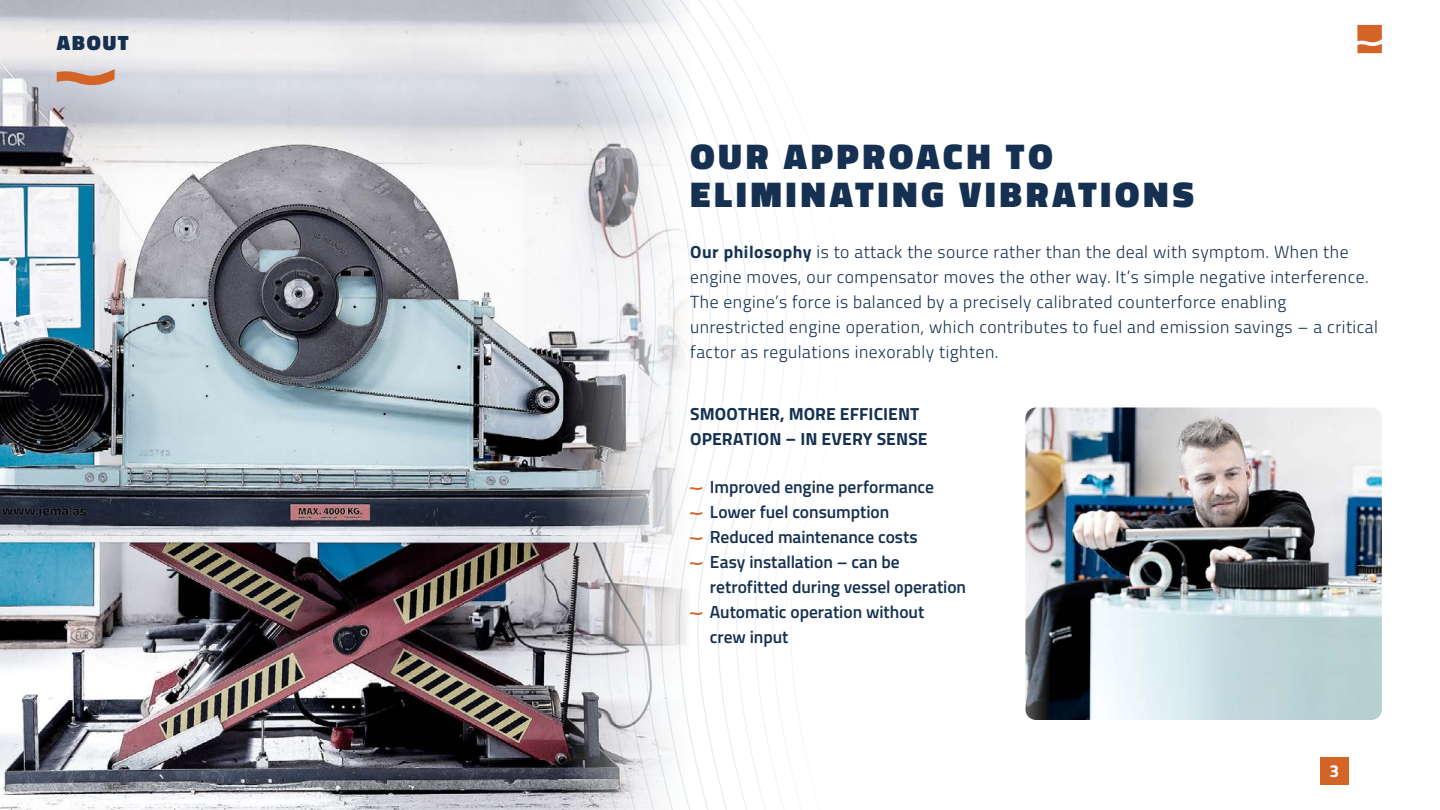
<style>
.page{position:relative;width:1440px;height:810px;background:#fff}
.page>*{position:absolute;margin:0;border:0;box-sizing:border-box;transform-origin:0 0}
.t1{font:900 36.25px/38.8px "Titillium Web";letter-spacing:.11em;color:#153050}
.t2{font:900 21px "Titillium Web";letter-spacing:.09em;color:#153050}
.t3{font:300 17.5px/25px "Titillium Web";letter-spacing:.03em;color:#153050}
.t4{font:600 17.5px/25px "Titillium Web";letter-spacing:-.005em;color:#153050}
.t5{font:700 17.5px/25px "Titillium Web";letter-spacing:.005em;color:#153050}
.t6{font:700 17.38px "Titillium Web";color:#fff}
.s1{font-weight:700}
</style>
<div class="page">
<svg style="left:768px;top:51px;width:34px;height:759px"></svg>
<svg style="left:690px;top:0;width:78px;height:810px"></svg>
<img style="left:0;top:0;width:690px;height:810px">
<img style="left:1025px;top:408px;width:357px;height:312px">
<div style="left:1320px;top:757px;width:29px;height:28px;background:#d46426"></div>
<svg style="left:57px;top:69px;width:58px;height:16px"></svg>
<svg style="left:1357px;top:25px;width:25px;height:28px"></svg>
<svg style="left:690px;top:487px;width:12px;height:3px"></svg>
<svg style="left:690px;top:512px;width:12px;height:3px"></svg>
<svg style="left:690px;top:537px;width:12px;height:3px"></svg>
<svg style="left:690px;top:562px;width:12px;height:3px"></svg>
<svg style="left:690px;top:612px;width:12px;height:3px"></svg>
<p class="t2" style="left:57px;top:27px;width:74px">ABOUT</p>
<h1 class="t1" style="left:690px;top:137px;width:505px">OUR APPROACH TO<br>ELIMINATING VIBRATIONS</h1>
<p class="t3" style="left:690px;top:238px;width:689px"><span class="s1">Our philosophy</span> is to attack the source rather than the deal with symptom. When the engine moves, our compensator moves the other way. It’s simple negative interference.<br>The engine’s force is balanced by a precisely calibrated counterforce enabling unrestricted engine operation, which contributes to fuel and emission savings – a critical factor as regulations inexorably tighten.</p>
<p class="t5" style="left:690px;top:400px;width:239px">SMOOTHER, MORE EFFICIENT<br>OPERATION – IN EVERY SENSE</p>
<p class="t4" style="left:710px;top:473px;width:258px">Improved engine performance<br>Lower fuel consumption<br>Reduced maintenance costs<br>Easy installation – can be retrofitted during vessel operation<br>Automatic operation without<br>crew input</p>
<p class="t6" style="left:1330px;top:757px;width:11px">3</p>
</div>
